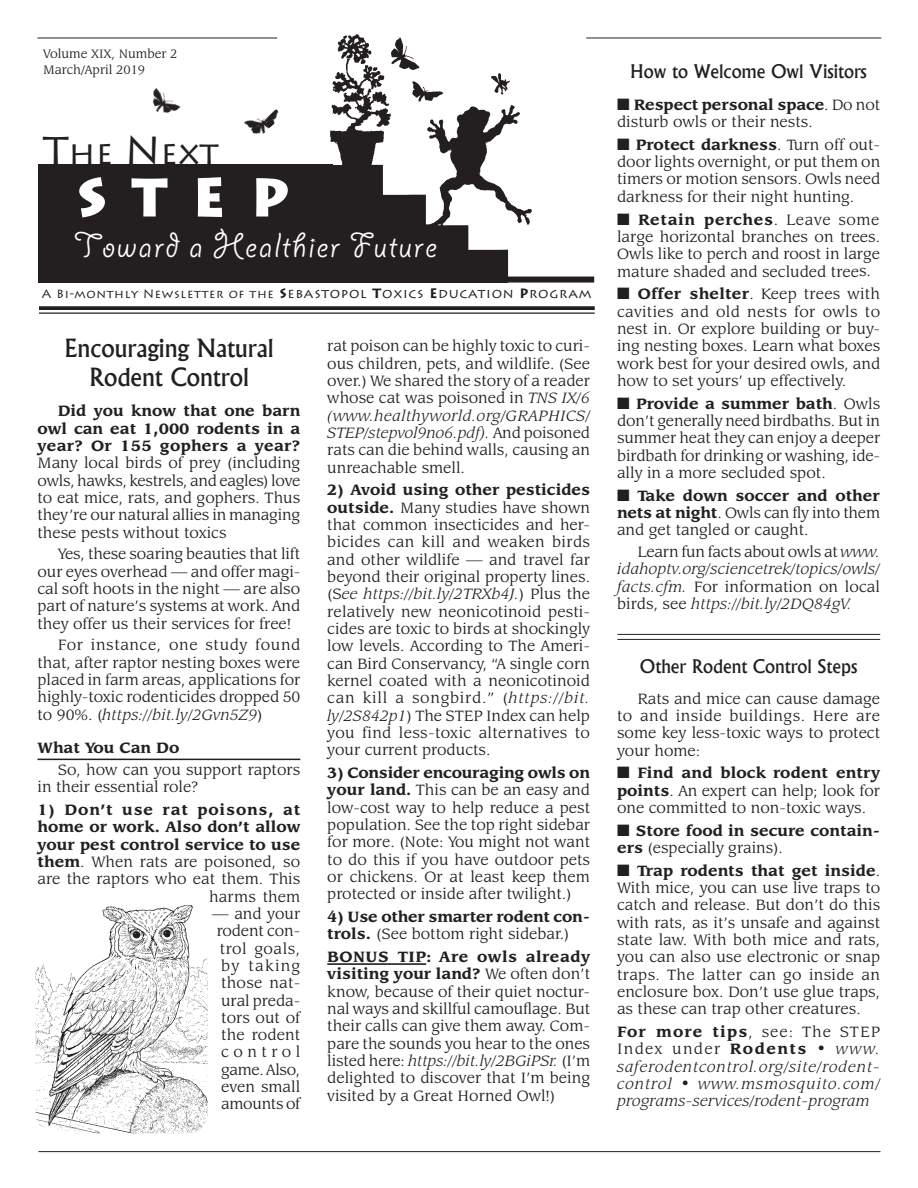
<style>
.page{position:relative;width:918px;height:1188px;background:#fff}
.page>*{position:absolute;margin:0;border:0;box-sizing:border-box;transform-origin:0 0}
.t1{font:900 54px "Lithos Pro";color:#fff}
.t2{font:39px "Giddyup";letter-spacing:.05em;color:#fff}
.t3{font:33px "Lithos Pro";color:#231f20}
.t4{font:500 24px/28.8px "Albertus";color:#231f20;text-align:center}
.t5{font:500 18px "Albertus";color:#231f20}
.t6{font:16.5px/17.4px "Leawood IT Cby BT";color:#231f20;text-align:justify}
.t7{font:700 16.5px/17.4px "Leawood IT Cby BT";color:#231f20}
.t8{font:italic 16.5px/17.4px "Leawood IT Cby BT";color:#231f20;text-align:justify}
.t9{font:13.5px "Lithos Pro";letter-spacing:.055em;color:#231f20}
.t10{font:13.5px/16.2px "Leawood IT Cby BT";color:#231f20}
.s1{font-size:39px}
.s2{font-size:12px}
.s3{font-weight:700}
.s4{font-style:italic}
.s5{font-weight:400}
.s6{font-style:normal}
.s7{font-weight:700;font-style:normal}
</style>
<div class="page">
<hr style="left:38px;top:1151px;width:842px;height:1px;background:#231f20">
<img style="left:330px;top:35px;width:201px;height:248px">
<div style="left:506px;top:277px;width:88px;height:6px;background:#231f20"></div>
<div style="left:339px;top:255px;width:164px;height:22px;background:#231f20"></div>
<div style="left:38px;top:164px;width:295px;height:119px;background:#231f20"></div>
<svg style="left:39px;top:306px;width:556px;height:4px;background:#302d2d"></svg>
<hr style="left:39px;top:312px;width:556px;height:2px;background:#231f20">
<img style="left:244px;top:109px;width:35px;height:25px">
<img style="left:153px;top:88px;width:28px;height:25px">
<hr style="left:37px;top:38px;width:240px;height:1px;background:#231f20">
<hr style="left:586px;top:38px;width:295px;height:1px;background:#231f20">
<hr style="left:37px;top:759px;width:263px;height:1px;background:#231f20">
<hr style="left:327px;top:963px;width:99px;height:2px;background:#231f20">
<img style="left:35px;top:905px;width:173px;height:229px">
<hr style="left:617px;top:634px;width:263px;height:1px;background:#231f20">
<hr style="left:617px;top:639px;width:263px;height:1px;background:#231f20">
<p class="t10" style="left:43px;top:46px;width:136px">Volume XIX, Number 2<br>March/April 2019</p>
<h3 class="t3" style="left:43px;top:134px;width:177px"><span class="s1">T</span>he <span class="s1">N</span>ext</h3>
<h1 class="t1" style="left:77px;top:164px;width:213px">STEP</h1>
<h2 class="t2" style="left:74px;top:224px;width:364px">Toward a Healthier Future</h2>
<p class="t9" style="left:42px;top:286px;width:551px"><span class="s2">A Bi-monthly Newsletter of the</span> <span class="s3">S</span>ebastopol <span class="s3">T</span>oxics <span class="s3">E</span>ducation <span class="s3">P</span>rogram</p>
<h3 class="t4" style="left:64px;top:334px;width:211px">Encouraging Natural<br>Rodent Control</h3>
<p class="t7" style="left:37px;top:402px;width:264px;text-align:justify;text-indent:20px">Did you know that one barn owl can eat 1,000 rodents in a year? Or 155 gophers a year?</p>
<p class="t6" style="left:37px;top:454px;width:265px">Many local birds of prey (including owls, hawks, kestrels, and eagles) love to eat mice, rats, and gophers. Thus they’re our natural allies in managing these pests without toxics</p>
<p class="t6" style="left:37px;top:545px;width:264px;text-indent:20px">Yes, these soaring beauties that lift our eyes overhead — and offer magi&shy;cal soft hoots in the night — are also part of nature’s systems at work. And they offer us their services for free!</p>
<p class="t6" style="left:37px;top:636px;width:264px;text-indent:20px">For instance, one study found that, after raptor nesting boxes were placed in farm areas, applications for highly-toxic rodenticides dropped 50 to 90%. (<span class="s4">https://bit.ly/2Gvn5Z9</span>)</p>
<p class="t7" style="left:37px;top:739px;width:143px">What You Can Do</p>
<p class="t6" style="left:37px;top:761px;width:264px;text-indent:20px">So, how can you support raptors in their essential role?</p>
<p class="t7" style="left:37px;top:801px;width:264px;text-align:right">1) Don’t use rat poisons, at home or work. Also don’t allow your pest control service to use them<span class="s5">. When rats are poisoned, so are the raptors who eat them. This harms them</span></p>
<p class="t6" style="left:212px;top:905px;width:90px">— and your rodent con&shy;trol goals, by taking those nat&shy;ural preda&shy;tors out of the rodent control game. Also, even small amounts of</p>
<p class="t6" style="left:327px;top:337px;width:264px">rat poison can be highly toxic to curi&shy;ous children, pets, and wildlife. (See over.) We shared the story of a reader whose cat was poisoned in <span class="s4">TNS IX/6 (www.healthyworld.org/GRAPHICS/ STEP/stepvol9no6.pdf).</span> And poisoned rats can die behind walls, causing an unreachable smell.</p>
<p class="t6" style="left:327px;top:481px;width:264px"><span class="s3">2) Avoid using other pesticides outside.</span> Many studies have shown that common insecticides and her&shy;bicides can kill and weaken birds and other wildlife — and travel far beyond their original property lines. (S<span class="s4">ee https://bit.ly/2TRXb4J.</span>) Plus the relatively new neonicotinoid pesti&shy;cides are toxic to birds at shockingly low levels. According to The Ameri&shy;can Bird Conservancy, “A single corn kernel coated with a neonicotinoid can kill a songbird.” (<span class="s4">https://bit. ly/2S842p1</span>) The STEP Index can help you find less-toxic alternatives to your current products.</p>
<p class="t6" style="left:327px;top:764px;width:264px"><span class="s3">3) Consider encouraging owls on your land.</span> This can be an easy and low-cost way to help reduce a pest population. See the top right sidebar for more. (Note: You might not want to do this if you have outdoor pets or chickens. Or at least keep them protected or inside after twilight.)</p>
<p class="t7" style="left:327px;top:908px;width:264px">4) Use other smarter rodent con&shy;trols. <span class="s5">(See bottom right sidebar.)</span></p>
<p class="t6" style="left:327px;top:948px;width:264px"><span class="s3">BONUS TIP: Are owls already visiting your land?</span> We often don’t know, because of their quiet noctur&shy;nal ways and skillful camouflage. But their calls can give them away. Com&shy;pare the sounds you hear to the ones listed here: <span class="s4">https://bit.ly/2BGiPSr.</span> (I’m delighted to discover that I’m being visited by a Great Horned Owl!)</p>
<p class="t5" style="left:630px;top:61px;width:238px">How to Welcome Owl Visitors</p>
<p class="t6" style="left:617px;top:96px;width:265px">■ <span class="s3">Respect personal space</span>. Do not disturb owls or their nests.</p>
<p class="t6" style="left:617px;top:136px;width:265px">■ <span class="s3">Protect darkness</span>. Turn off out&shy;door lights overnight, or put them on timers or motion sensors. Owls need darkness for their night hunting.</p>
<p class="t6" style="left:617px;top:211px;width:265px">■ <span class="s3">Retain perches</span>. Leave some large horizontal branches on trees.<br>Owls like to perch and roost in large mature shaded and secluded trees.</p>
<p class="t6" style="left:617px;top:285px;width:265px">■ <span class="s3">Offer shelter</span>. Keep trees with cavities and old nests for owls to nest in. Or explore building or buy&shy;ing nesting boxes. Learn what boxes work best for your desired owls, and how to set yours’ up effectively.</p>
<p class="t6" style="left:617px;top:395px;width:265px">■ <span class="s3">Provide a summer bath</span>. Owls don’t generally need birdbaths. But in summer heat they can enjoy a deeper birdbath for drinking or washing, ide&shy;ally in a more secluded spot.</p>
<p class="t6" style="left:617px;top:487px;width:265px">■ <span class="s3">Take down soccer and other nets at night</span>. Owls can fly into them and get tangled or caught.</p>
<p class="t8" style="left:617px;top:543px;width:265px;text-indent:20px"><span class="s6">Learn fun facts about owls at</span> www. idahoptv.org/sciencetrek/topics/owls/ facts.cfm. <span class="s6">For information on local birds, see</span> https://bit.ly/2DQ84gV.</p>
<p class="t5" style="left:640px;top:656px;width:219px">Other Rodent Control Steps</p>
<p class="t6" style="left:617px;top:690px;width:265px;text-indent:20px">Rats and mice can cause damage to and inside buildings. Here are some key less-toxic ways to protect your home:</p>
<p class="t6" style="left:617px;top:764px;width:265px">■ <span class="s3">Find and block rodent entry points</span>. An expert can help; look for one committed to non-toxic ways.</p>
<p class="t7" style="left:617px;top:821px;width:265px">■ Store food in secure contain&shy;ers <span class="s5">(especially grains).</span></p>
<p class="t6" style="left:617px;top:862px;width:265px">■ <span class="s3">Trap rodents that get inside</span>.<br>With mice, you can use live traps to catch and release. But don’t do this with rats, as it’s unsafe and against state law. With both mice and rats, you can also use electronic or snap traps. The latter can go inside an enclosure box. Don’t use glue traps, as these can trap other creatures.</p>
<p class="t8" style="left:617px;top:1023px;width:265px"><span class="s7">For more tips</span><span class="s6">, see: The STEP Index under</span> <span class="s7">Rodents</span> <span class="s6">•</span> www. saferodentcontrol.org/site/rodent&shy;control • www.msmosquito.com/ programs-services/rodent-program</p>
</div>
